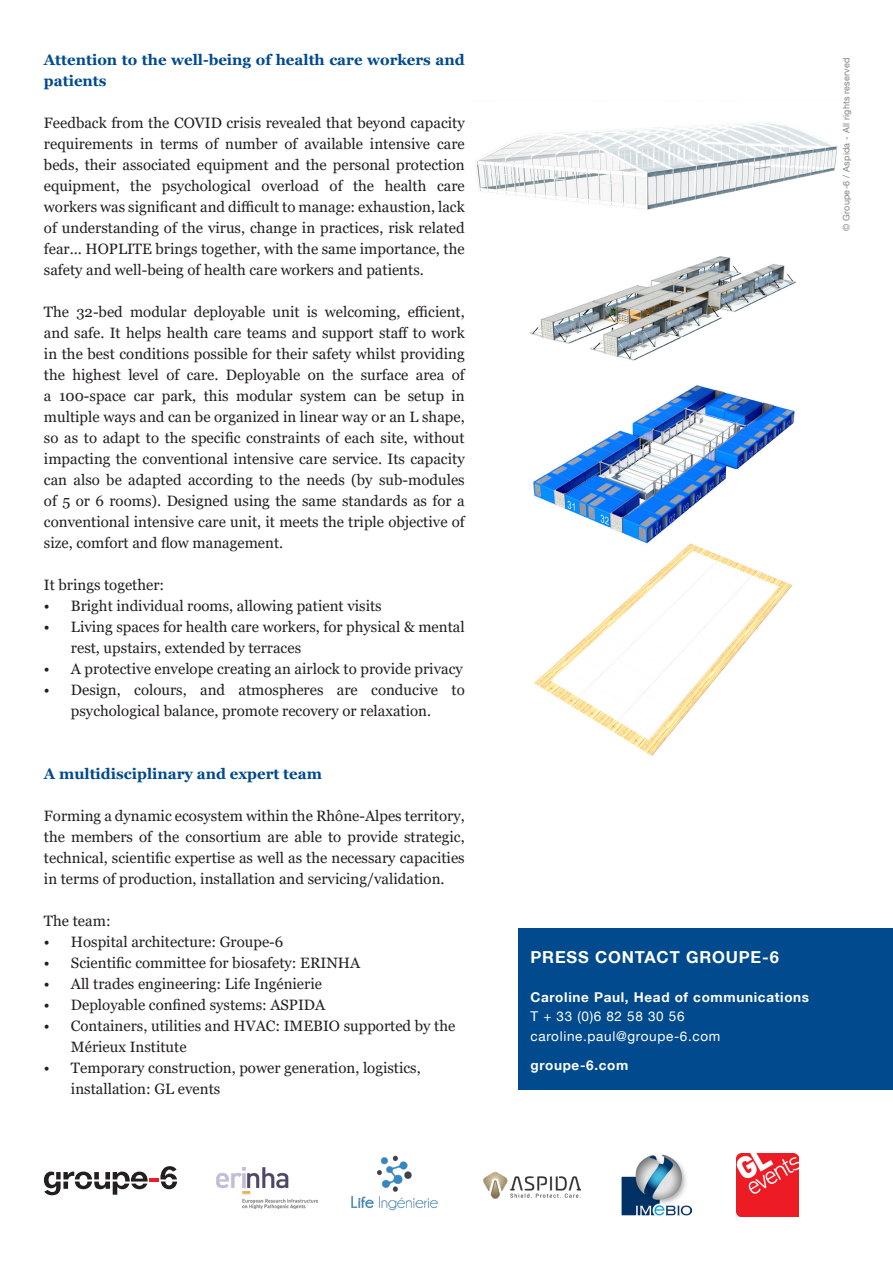
<style>
.page{position:relative;width:893px;height:1263px;background:#fff}
.page>*{position:absolute;margin:0;border:0;box-sizing:border-box;transform-origin:0 0}
.t1{font:700 16.5px "Helvetica Neue LT";letter-spacing:.05em;color:#fff}
.t2{font:15px/21px "Georgia";color:#231f20;text-align:justify}
.t3{font:700 15px/21px "Georgia";color:#004a8d}
.t4{font:700 13.5px "Helvetica Neue LT";letter-spacing:.05em;color:#fff}
.t5{font:13.5px "Helvetica Neue LT";letter-spacing:.05em;color:#fff}
.t6{font:9px "Helvetica Neue LT";letter-spacing:.025em;color:#808285}
</style>
<div class="page">
<div style="left:519px;top:928px;width:374px;height:162px;background:#004a8d"></div>
<svg style="left:44px;top:1166px;width:133px;height:29px"></svg>
<img style="left:475px;top:123px;width:363px;height:633px">
<img style="left:217px;top:1167px;width:101px;height:42px">
<img style="left:351px;top:1155px;width:87px;height:55px">
<img style="left:483px;top:1172px;width:98px;height:27px">
<img style="left:621px;top:1154px;width:70px;height:61px">
<img style="left:736px;top:1153px;width:63px;height:63px">
<p class="t3" style="left:44px;top:50px;width:422px">Attention to the well-being of health care workers and patients</p>
<p class="t2" style="left:44px;top:113px;width:422px">Feedback from the COVID crisis revealed that beyond capacity requirements in terms of number of available intensive care beds, their associated equipment and the personal protection equipment, the psychological overload of the health care workers was significant and difficult to manage: exhaustion, lack of understanding of the virus, change in practices, risk related fear... HOPLITE brings together, with the same importance, the safety and well-being of health care workers and patients.</p>
<p class="t2" style="left:44px;top:302px;width:422px">The 32-bed modular deployable unit is welcoming, efficient, and safe. It helps health care teams and support staff to work in the best conditions possible for their safety whilst providing the highest level of care. Deployable on the surface area of a 100-space car park, this modular system can be setup in multiple ways and can be organized in linear way or an L shape, so as to adapt to the specific constraints of each site, without impacting the conventional intensive care service. Its capacity can also be adapted according to the needs (by sub-modules of 5 or 6 rooms). Designed using the same standards as for a conventional intensive care unit, it meets the triple objective of size, comfort and flow management.</p>
<p class="t2" style="left:44px;top:575px;width:122px">It brings together:</p>
<p class="t2" style="left:44px;top:596px;width:339px">• Bright individual rooms, allowing patient visits</p>
<p class="t2" style="left:71px;top:617px;width:395px;text-indent:-27px">• Living spaces for health care workers, for physical &amp; mental rest, upstairs, extended by terraces</p>
<p class="t2" style="left:44px;top:659px;width:420px">• A protective envelope creating an airlock to provide privacy</p>
<p class="t2" style="left:44px;top:680px;width:422px;text-align:center">• Design, colours, and atmospheres are conducive to psychological balance, promote recovery or relaxation.</p>
<p class="t3" style="left:44px;top:764px;width:280px">A multidisciplinary and expert team</p>
<p class="t2" style="left:44px;top:806px;width:422px">Forming a dynamic ecosystem within the Rhône-Alpes territory, the members of the consortium are able to provide strategic, technical, scientific expertise as well as the necessary capacities in terms of production, installation and servicing/validation.</p>
<p class="t2" style="left:44px;top:911px;width:68px">The team:</p>
<p class="t2" style="left:44px;top:932px;width:241px">• Hospital architecture: Groupe-6</p>
<p class="t2" style="left:44px;top:953px;width:318px">• Scientific committee for biosafety: ERINHA</p>
<p class="t2" style="left:44px;top:974px;width:280px">• All trades engineering: Life Ingénierie</p>
<p class="t2" style="left:44px;top:995px;width:283px">• Deployable confined systems: ASPIDA</p>
<p class="t2" style="left:71px;top:1016px;width:386px;text-indent:-27px">• Containers, utilities and HVAC: IMEBIO supported by the<br>Mérieux Institute</p>
<p class="t2" style="left:71px;top:1058px;width:351px;text-indent:-27px">• Temporary construction, power generation, logistics, installation: GL events</p>
<p class="t6" style="left:841px;top:231px;width:175px;rotate:-90deg">© Groupe-6 / Aspida - All rights reserved</p>
<p class="t1" style="left:530px;top:947px;width:250px">PRESS CONTACT GROUPE-6</p>
<p class="t4" style="left:530px;top:988px;width:280px">Caroline Paul, Head of communications</p>
<p class="t5" style="left:530px;top:1008px;width:156px">T + 33 (0)6 82 58 30 56</p>
<p class="t5" style="left:530px;top:1028px;width:191px">caroline.paul@groupe-6.com</p>
<p class="t4" style="left:530px;top:1057px;width:99px">groupe-6.com</p>
</div>
